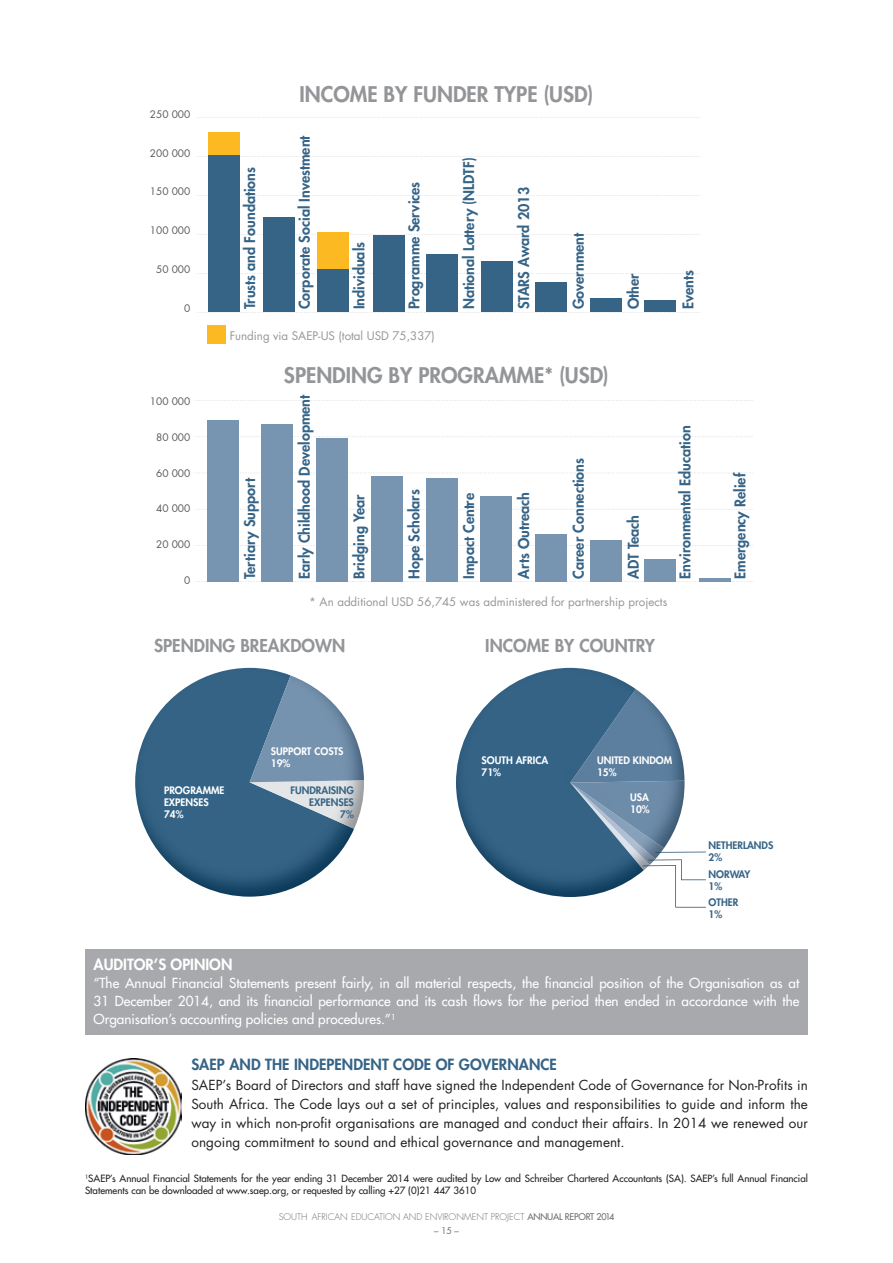
<style>
.page{position:relative;width:893px;height:1263px;background:#fff}
.page>*{position:absolute;margin:0;border:0;box-sizing:border-box;transform-origin:0 0}
.t1{font:800 21px "Futura Std";color:#939598}
.t2{font:800 17.25px "Futura Std";color:#939598}
.t3{font:800 15px "Futura Std";letter-spacing:.005em;color:#366487}
.t4{font:800 15px "Futura Std";color:#fff}
.t5{font:800 14.4px "Futura Std";color:#366487}
.t6{font:13.5px/19.2px "Futura Std";letter-spacing:.005em;color:#231f20;text-align:justify}
.t7{font:500 13.5px/18px "Futura Std";color:#fff;text-align:justify}
.t8{font:11.55px "Futura Std";color:#939598}
.t9{font:800 10.05px/12.1px "Futura Std";color:#fff}
.t10{font:10.05px "Futura Std";color:#58595b}
.t11{font:800 10.05px/12.1px "Futura Std";color:#366487}
.t12{font:500 9.75px/11.7px "Futura Std";color:#231f20}
.t13{font:300 9px "Futura Std";color:#6d6e71}
.t14{font:9px "Futura Std";color:#6d6e71}
.s1{font-weight:500}
</style>
<div class="page">
<img style="left:135px;top:668px;width:219px;height:229px">
<img style="left:250px;top:782px;width:114px;height:47px">
<img style="left:250px;top:675px;width:114px;height:107px">
<img style="left:644px;top:848px;width:20px;height:11px">
<img style="left:644px;top:781px;width:41px;height:67px">
<img style="left:644px;top:695px;width:40px;height:88px">
<img style="left:456px;top:668px;width:188px;height:229px">
<hr style="left:655px;top:852px;width:51px;height:1px;background:#244b67">
<svg style="left:642px;top:859px;width:64px;height:48px"></svg>
<div style="left:85px;top:949px;width:723px;height:86px;background:#a7a9ac"></div>
<img style="left:85px;top:1058px;width:96px;height:96px">
<svg style="left:197px;top:117px;width:502px;height:1px"></svg>
<svg style="left:197px;top:156px;width:502px;height:1px"></svg>
<svg style="left:197px;top:195px;width:502px;height:1px"></svg>
<svg style="left:197px;top:234px;width:502px;height:1px"></svg>
<svg style="left:197px;top:273px;width:502px;height:1px"></svg>
<svg style="left:197px;top:312px;width:502px;height:1px"></svg>
<div style="left:209px;top:154px;width:31px;height:158px;background:#366487"></div>
<div style="left:209px;top:132px;width:31px;height:22px;background:#fdb921"></div>
<div style="left:263px;top:217px;width:31px;height:95px;background:#366487"></div>
<div style="left:317px;top:268px;width:32px;height:44px;background:#366487"></div>
<div style="left:317px;top:232px;width:32px;height:37px;background:#fdb921"></div>
<div style="left:373px;top:236px;width:31px;height:76px;background:#366487"></div>
<div style="left:426px;top:254px;width:31px;height:58px;background:#366487"></div>
<div style="left:481px;top:261px;width:31px;height:51px;background:#366487"></div>
<div style="left:536px;top:282px;width:31px;height:30px;background:#366487"></div>
<div style="left:590px;top:298px;width:31px;height:14px;background:#366487"></div>
<div style="left:645px;top:300px;width:31px;height:12px;background:#366487"></div>
<div style="left:207px;top:326px;width:18px;height:18px;background:#fdb921"></div>
<svg style="left:196px;top:436px;width:557px;height:1px"></svg>
<svg style="left:196px;top:400px;width:557px;height:1px"></svg>
<svg style="left:196px;top:509px;width:557px;height:1px"></svg>
<svg style="left:196px;top:545px;width:557px;height:1px"></svg>
<svg style="left:196px;top:581px;width:557px;height:1px"></svg>
<div style="left:207px;top:420px;width:31px;height:162px;background:#7794b1"></div>
<div style="left:262px;top:424px;width:31px;height:158px;background:#7794b1"></div>
<div style="left:317px;top:438px;width:31px;height:144px;background:#7794b1"></div>
<div style="left:371px;top:476px;width:31px;height:106px;background:#7794b1"></div>
<div style="left:426px;top:478px;width:31px;height:104px;background:#7794b1"></div>
<div style="left:481px;top:496px;width:31px;height:86px;background:#7794b1"></div>
<div style="left:535px;top:534px;width:32px;height:48px;background:#7794b1"></div>
<div style="left:590px;top:540px;width:31px;height:42px;background:#7794b1"></div>
<div style="left:645px;top:559px;width:31px;height:22px;background:#7794b1"></div>
<hr style="left:700px;top:578px;width:31px;height:3px;background:#7794b1">
<p class="t10" style="left:150px;top:107px;width:42px">250 000</p>
<p class="t10" style="left:150px;top:146px;width:42px">200 000</p>
<p class="t10" style="left:150px;top:185px;width:42px">150 000</p>
<p class="t10" style="left:150px;top:224px;width:42px">100 000</p>
<p class="t10" style="left:156px;top:263px;width:36px">50 000</p>
<p class="t10" style="left:184px;top:302px;width:8px">0</p>
<p class="t10" style="left:150px;top:395px;width:42px">100 000</p>
<p class="t10" style="left:156px;top:431px;width:36px">80 000</p>
<p class="t10" style="left:156px;top:467px;width:36px">60 000</p>
<p class="t10" style="left:156px;top:502px;width:36px">40 000</p>
<p class="t10" style="left:156px;top:538px;width:36px">20 000</p>
<p class="t10" style="left:184px;top:574px;width:8px">0</p>
<p class="t5" style="left:241px;top:309px;width:144px;rotate:-90deg">Trusts and Foundations</p>
<h1 class="t1" style="left:300px;top:81px;width:295px">INCOME BY FUNDER TYPE (USD)</h1>
<p class="t5" style="left:295px;top:309px;width:176px;rotate:-90deg">Corporate Social Investment</p>
<p class="t5" style="left:350px;top:309px;width:69px;rotate:-90deg">Individuals</p>
<p class="t5" style="left:405px;top:309px;width:129px;rotate:-90deg">Programme Services</p>
<p class="t5" style="left:460px;top:309px;width:153px;rotate:-90deg">National Lottery (NLDTF)</p>
<p class="t5" style="left:515px;top:309px;width:124px;rotate:-90deg">STARS Award 2013</p>
<p class="t5" style="left:569px;top:309px;width:78px;rotate:-90deg">Government</p>
<p class="t8" style="left:230px;top:328px;width:207px">Funding via SAEP-US (total USD 75,337)</p>
<p class="t5" style="left:241px;top:579px;width:103px;rotate:-90deg">Tertiary Support</p>
<h1 class="t1" style="left:284px;top:362px;width:326px">SPENDING BY PROGRAMME* (USD)</h1>
<p class="t5" style="left:295px;top:579px;width:186px;rotate:-90deg">Early Childhood Development</p>
<p class="t5" style="left:350px;top:579px;width:86px;rotate:-90deg">Bridging Year</p>
<p class="t5" style="left:405px;top:579px;width:91px;rotate:-90deg">Hope Scholars</p>
<p class="t5" style="left:460px;top:579px;width:87px;rotate:-90deg">Impact Centre</p>
<p class="t5" style="left:515px;top:579px;width:89px;rotate:-90deg">Arts Outreach</p>
<p class="t5" style="left:569px;top:579px;width:122px;rotate:-90deg">Career Connections</p>
<p class="t5" style="left:624px;top:309px;width:37px;rotate:-90deg">Other</p>
<p class="t5" style="left:679px;top:309px;width:40px;rotate:-90deg">Events</p>
<p class="t5" style="left:624px;top:579px;width:66px;rotate:-90deg">ADT Teach</p>
<p class="t5" style="left:676px;top:579px;width:155px;rotate:-90deg">Environmental Education</p>
<p class="t8" style="left:309px;top:594px;width:359px">* An additional USD 56,745 was administered for partnership projects</p>
<p class="t2" style="left:154px;top:635px;width:193px">SPENDING BREAKDOWN</p>
<p class="t2" style="left:485px;top:635px;width:171px">INCOME BY COUNTRY</p>
<p class="t5" style="left:731px;top:579px;width:108px;rotate:-90deg">Emergency Relief</p>
<p class="t9" style="left:164px;top:784px;width:62px">PROGRAMME<br>EXPENSES<br>74%</p>
<p class="t9" style="left:271px;top:745px;width:74px">SUPPORT COSTS<br>19%</p>
<p class="t11" style="left:290px;top:784px;width:65px;text-align:right">FUNDRAISING<br>EXPENSES<br>7%</p>
<p class="t9" style="left:482px;top:754px;width:68px">SOUTH AFRICA<br>71%</p>
<p class="t9" style="left:597px;top:754px;width:77px">UNITED KINDOM<br>15%</p>
<p class="t9" style="left:630px;top:791px;width:21px">USA<br>10%</p>
<p class="t11" style="left:709px;top:839px;width:66px">NETHERLANDS<br>2%</p>
<p class="t11" style="left:709px;top:868px;width:43px">NORWAY<br>1%</p>
<p class="t11" style="left:709px;top:896px;width:31px">OTHER<br>1%</p>
<p class="t4" style="left:94px;top:955px;width:140px">AUDITOR’S OPINION</p>
<p class="t7" style="left:94px;top:974px;width:707px">“The Annual Financial Statements present fairly, in all material respects, the financial position of the Organisation as at 31 December 2014, and its financial performance and its cash flows for the period then ended in accordance with the Organisation’s accounting policies and procedures.”<sup>1</sup></p>
<p class="t3" style="left:191px;top:1055px;width:367px">SAEP AND THE INDEPENDENT CODE OF GOVERNANCE</p>
<p class="t6" style="left:191px;top:1075px;width:618px">SAEP’s Board of Directors and staff have signed the Independent Code of Governance for Non-Profits in South Africa. The Code lays out a set of principles, values and responsibilities to guide and inform the way in which non-profit organisations are managed and conduct their affairs. In 2014 we renewed our ongoing commitment to sound and ethical governance and management.</p>
<p class="t12" style="left:85px;top:1173px;width:724px"><sup>1</sup>SAEP’s Annual Financial Statements for the year ending 31 December 2014 were audited by Low and Schreiber Chartered Accountants (SA). SAEP’s full Annual Financial<br>Statements can be downloaded at www.saep.org, or requested by calling +27 (0)21 447 3610</p>
<p class="t13" style="left:279px;top:1211px;width:337px">SOUTH AFRICAN EDUCATION AND ENVIRONMENT PROJECT <span class="s1">ANNUAL REPORT 2014</span></p>
<p class="t14" style="left:434px;top:1225px;width:26px">– 15 –</p>
</div>
